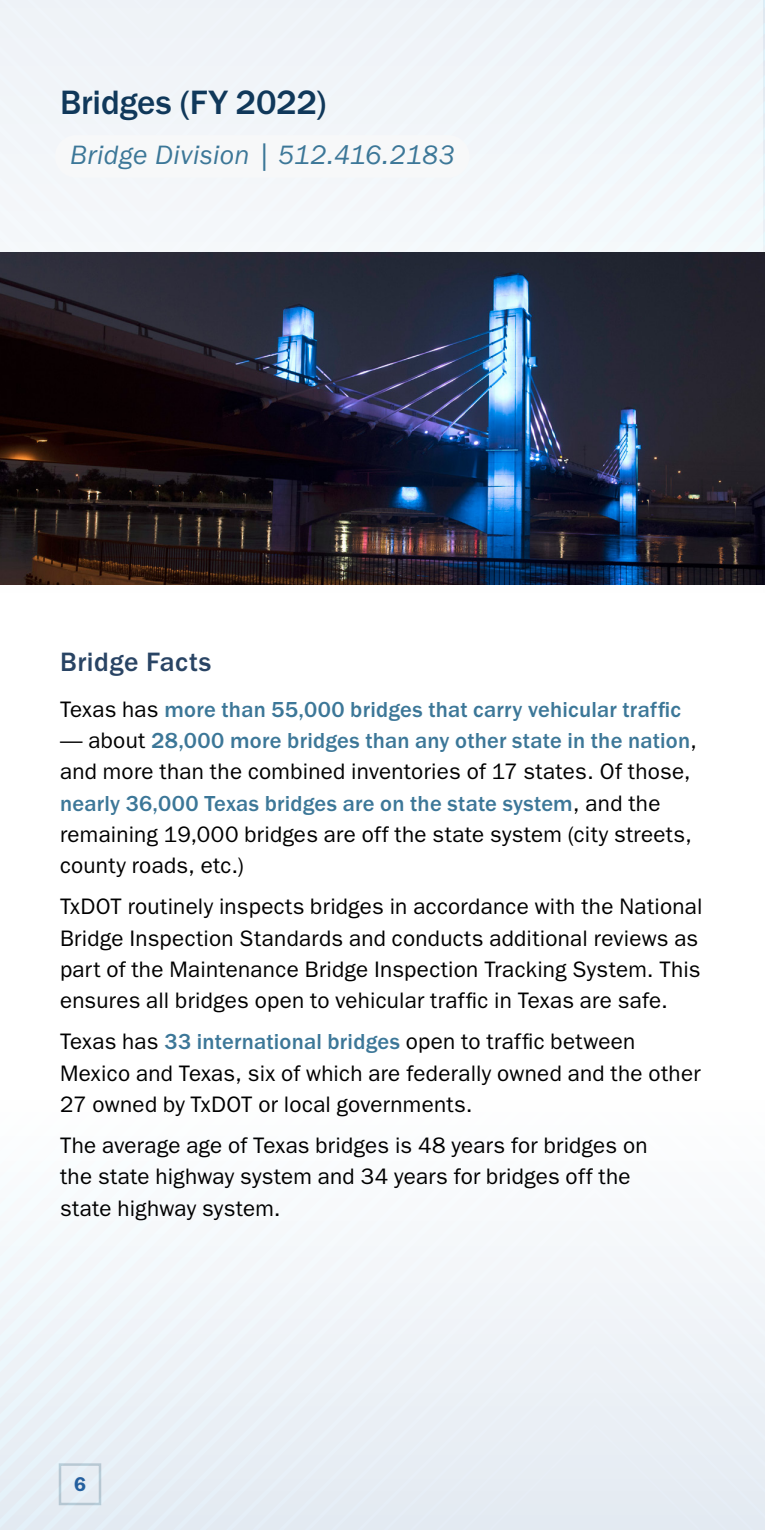
<style>
.page{position:relative;width:765px;height:1530px;background:#fff}
.page>*{position:absolute;margin:0;border:0;box-sizing:border-box;transform-origin:0 0}
.H1_With_Subhead{font:500 35px "ITC Franklin Gothic Std";letter-spacing:-.005em;color:#10385a}
.Subhead__H1{font:italic 27.5px "ITC Franklin Gothic Std";letter-spacing:.015em;color:#3c7798}
.t1{font:500 27.5px "ITC Franklin Gothic Std";letter-spacing:.02em;color:#294464}
.Body_Paragraph{font:22.5px/31.2px "ITC Franklin Gothic Std";letter-spacing:.01em;color:#000}
.Body_Paragraph-2{font:500 22.5px "ITC Franklin Gothic Std";letter-spacing:.01em;color:#3c7798}
.t2{font:600 20px "ITC Franklin Gothic Std";color:#215e9e}
.s1{font-weight:400;color:#000}
.s2{font-weight:500;color:#3c7798}
</style>
<div class="page">
<div style="left:529px;top:0;width:27px;height:242px;background:#f1f6f9"></div>
<div style="left:503px;top:0;width:26px;height:242px;background:#f1f6f9"></div>
<div style="left:476px;top:0;width:27px;height:242px;background:#f2f6f9"></div>
<div style="left:450px;top:0;width:26px;height:242px;background:#f1f6f9"></div>
<div style="left:424px;top:0;width:26px;height:242px;background:#f1f5f9"></div>
<div style="left:0;top:0;width:424px;height:242px;background:#f4f7fa"></div>
<div style="left:0;top:0;width:397px;height:226px;background:#f4f7fa"></div>
<div style="left:0;top:0;width:371px;height:200px;background:#f4f6f9"></div>
<div style="left:0;top:0;width:344px;height:173px;background:#f1f5f9"></div>
<div style="left:0;top:0;width:318px;height:147px;background:#f1f4f8"></div>
<div style="left:562px;top:0;width:203px;height:252px;background:#f1f6fa"></div>
<div style="left:0;top:1234px;width:20px;height:296px;background:#ecf3f8"></div>
<div style="left:20px;top:1234px;width:26px;height:296px;background:#ecf3f8"></div>
<svg style="left:46px;top:1234px;width:26px;height:296px;fill:#ecf3f8"></svg>
<svg style="left:72px;top:1234px;width:26px;height:296px;fill:#ecf3f8"></svg>
<div style="left:98px;top:1246px;width:27px;height:284px;background:#ecf2f8"></div>
<div style="left:125px;top:1246px;width:26px;height:284px;background:#ecf2f8"></div>
<div style="left:151px;top:1246px;width:26px;height:284px;background:#ecf2f7"></div>
<div style="left:177px;top:1246px;width:27px;height:284px;background:#ecf2f7"></div>
<div style="left:204px;top:1246px;width:26px;height:284px;background:#ecf2f7"></div>
<div style="left:230px;top:1246px;width:26px;height:284px;background:#ecf2f7"></div>
<div style="left:256px;top:1246px;width:26px;height:284px;background:#ecf1f7"></div>
<svg style="left:282px;top:1246px;width:483px;height:284px;fill:#f4f6f9"></svg>
<svg style="left:309px;top:1266px;width:456px;height:264px;fill:#f2f5f9"></svg>
<svg style="left:335px;top:1293px;width:430px;height:237px;fill:#f1f4f8"></svg>
<svg style="left:361px;top:1319px;width:404px;height:211px;fill:#eff3f7"></svg>
<div style="left:388px;top:1345px;width:377px;height:185px;background:#eef2f6"></div>
<div style="left:414px;top:1372px;width:351px;height:158px;background:#ecf1f6"></div>
<div style="left:440px;top:1398px;width:310px;height:132px;background:#e7edf4"></div>
<div style="left:55px;top:135px;width:415px;height:43px;background:#f7f8f9;border-radius:21px"></div>
<img style="left:0;top:252px;width:765px;height:333px">
<p class="H1_With_Subhead" style="left:60px;top:83px;width:268px">Bridges (FY 2022)</p>
<p class="Subhead__H1" style="left:70px;top:140px;width:387px">Bridge Division | 512.416.2183</p>
<h2 class="t1" style="left:60px;top:646px;width:153px">Bridge Facts</h2>
<p class="Body_Paragraph-2" style="left:60px;top:697px;width:622px"><span class="s1">Texas has</span> more than 55,000 bridges that carry vehicular traffic</p>
<p class="Body_Paragraph" style="left:60px;top:725px;width:639px">— about <span class="s2">28,000 more bridges than any other state in the nation</span>, and more than the combined inventories of 17 states. Of those, <span class="s2">nearly 36,000 Texas bridges are on the state system</span>, and the remaining 19,000 bridges are off the state system (city streets, county roads, etc.)</p>
<p class="Body_Paragraph" style="left:60px;top:891px;width:644px">TxDOT routinely inspects bridges in accordance with the National Bridge Inspection Standards and conducts additional reviews as part of the Maintenance Bridge Inspection Tracking System. This ensures all bridges open to vehicular traffic in Texas are safe.</p>
<p class="Body_Paragraph" style="left:60px;top:1026px;width:642px">Texas has <span class="s2">33 international bridges</span> open to traffic between<br>Mexico and Texas, six of which are federally owned and the other<br>27 owned by TxDOT or local governments.</p>
<p class="Body_Paragraph" style="left:60px;top:1130px;width:589px">The average age of Texas bridges is 48 years for bridges on the state highway system and 34 years for bridges off the state highway system.</p>
<p class="t2" style="left:74px;top:1472px;width:14px">6</p>
</div>
